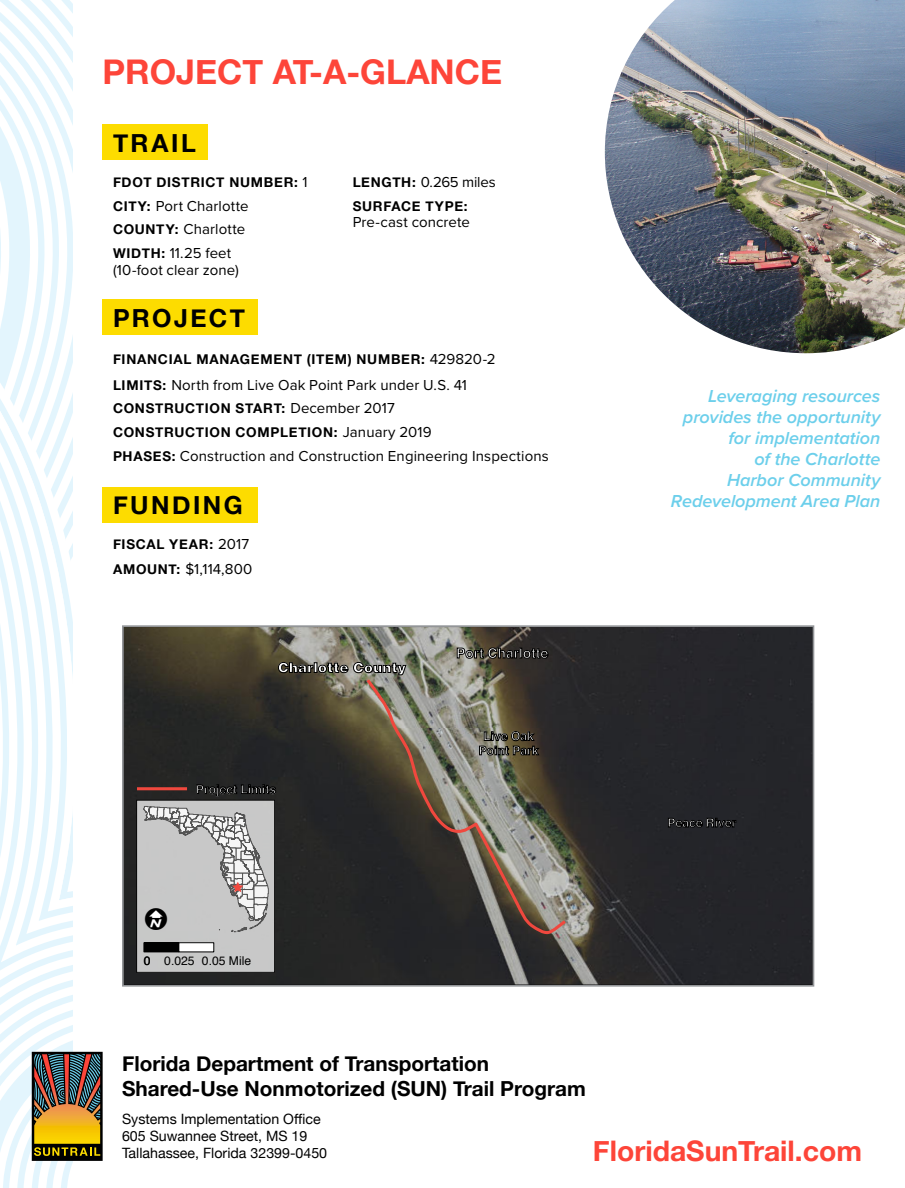
<style>
.page{position:relative;width:905px;height:1188px;background:#fff}
.page>*{position:absolute;margin:0;border:0;box-sizing:border-box;transform-origin:0 0}
.Subheading_2{font:700 34.05px "Helvetica Neue";color:#fd4539}
.Images{font:28.5px "ESRI North";color:#000}
.t1{font:700 28.35px "Helvetica Neue";color:#fd4539}
.Subheading_3{font:700 24.9px "Helvetica Neue";letter-spacing:.1em;color:#000}
.t2{font:700 20.7px/24.9px "Helvetica Neue";color:#000}
.t3{font:italic 600 18px/21px "Proxima Nova";letter-spacing:-.005em;color:#6ccfeb;text-align:right}
.t4{font:15px/16.4px "Proxima Nova";letter-spacing:.01em;color:#000}
.t5{font:15px "Proxima Nova";letter-spacing:-.015em;color:#000}
.t6{font:14.25px/17.1px "Helvetica Neue";color:#000}
.Images-2{font:900 13.8px "Helvetica";color:#fff}
.Images-3{font:700 13.8px "Helvetica";color:#fff}
.t7{font:700 13.5px "Helvetica Neue";letter-spacing:.055em;color:#000}
.Images-4{font:700 12.15px/14.4px "Helvetica";color:#fff;text-align:center}
.Images-5{font:12.15px "Helvetica";color:#000}
.s1{font-family:"Proxima Nova";font-weight:400;font-size:15px}
.s2{font-family:"Helvetica Neue";font-weight:700;font-size:13.5px}
</style>
<div class="page">
<svg style="left:0;top:0;width:103px;height:1188px"></svg>
<div style="left:102px;top:300px;width:156px;height:35px;background:#fddc00"></div>
<div style="left:102px;top:487px;width:156px;height:35px;background:#fddc00"></div>
<div style="left:102px;top:124px;width:106px;height:36px;background:#fddc00"></div>
<img style="left:125px;top:628px;width:686px;height:355px">
<svg style="left:278px;top:662px;width:128px;height:13px;background:#514f46"></svg>
<svg style="left:457px;top:648px;width:91px;height:11px"></svg>
<svg style="left:363px;top:676px;width:206px;height:261px;background:#605b51"></svg>
<div style="left:137px;top:800px;width:137px;height:172px;background:#c7c8c8"></div>
<div style="left:136px;top:800px;width:139px;height:173px;border:1px solid #000"></div>
<svg style="left:668px;top:818px;width:68px;height:10px"></svg>
<div style="left:144px;top:943px;width:35px;height:9px;background:#000"></div>
<div style="left:143px;top:942px;width:36px;height:10px;border:1px solid #000"></div>
<div style="left:179px;top:943px;width:35px;height:9px;background:#fff"></div>
<div style="left:178px;top:942px;width:36px;height:10px;border:1px solid #000"></div>
<svg style="left:143px;top:806px;width:126px;height:126px"></svg>
<hr style="left:137px;top:787px;width:50px;height:3px;background:#f0483e">
<svg style="left:196px;top:784px;width:80px;height:12px"></svg>
<div style="left:122px;top:625px;width:692px;height:362px;border:2px solid #939598"></div>
<img style="left:605px;top:0;width:299px;height:353px">
<h2 class="Subheading_2" style="left:102px;top:45px;width:401px">PROJECT AT-A-GLANCE</h2>
<h3 class="Subheading_3" style="left:113px;top:123px;width:84px">TRAIL</h3>
<p class="t7" style="left:113px;top:172px;width:196px">FDOT DISTRICT NUMBER: <span class="s1">1</span></p>
<p class="t4" style="left:113px;top:197px;width:137px"><span class="s2">CITY:</span> Port Charlotte</p>
<p class="t4" style="left:113px;top:221px;width:134px"><span class="s2">COUNTY:</span> Charlotte</p>
<p class="t4" style="left:113px;top:244px;width:127px"><span class="s2">WIDTH:</span> 11.25 feet (10-foot clear zone)</p>
<h3 class="Subheading_3" style="left:113px;top:298px;width:133px">PROJECT</h3>
<p class="t5" style="left:352px;top:171px;width:144px"><span class="s2">LENGTH:</span> 0.265 miles</p>
<p class="t7" style="left:352px;top:196px;width:116px">SURFACE TYPE:</p>
<p class="t4" style="left:352px;top:214px;width:119px">Pre-cast concrete</p>
<p class="t7" style="left:113px;top:349px;width:384px">FINANCIAL MANAGEMENT (ITEM) NUMBER: <span class="s1">429820-2</span></p>
<p class="t4" style="left:113px;top:376px;width:355px"><span class="s2">LIMITS:</span> North from Live Oak Point Park under U.S. 41</p>
<p class="t7" style="left:113px;top:398px;width:283px">CONSTRUCTION START: <span class="s1">December 2017</span></p>
<p class="t7" style="left:113px;top:422px;width:320px">CONSTRUCTION COMPLETION: <span class="s1">January 2019</span></p>
<p class="t4" style="left:113px;top:447px;width:437px"><span class="s2">PHASES:</span> Construction and Construction Engineering Inspections</p>
<h3 class="Subheading_3" style="left:113px;top:485px;width:131px">FUNDING</h3>
<p class="t7" style="left:113px;top:534px;width:138px">FISCAL YEAR: <span class="s1">2017</span></p>
<p class="t4" style="left:113px;top:561px;width:141px"><span class="s2">AMOUNT:</span> $1,114,800</p>
<p class="Images-2" style="left:278px;top:659px;width:129px">Charlotte County</p>
<p class="Images-4" style="left:196px;top:782px;width:82px">Project Limits</p>
<p class="Images" style="left:145px;top:903px;width:23px">I</p>
<p class="Images-5" style="left:144px;top:952px;width:109px">0 0.025 0.05 Mile</p>
<p class="Images-3" style="left:456px;top:642px;width:93px">Port Charlotte</p>
<p class="Images-4" style="left:478px;top:729px;width:62px">Live Oak<br>Point Park</p>
<p class="t3" style="left:671px;top:385px;width:211px">Leveraging resources provides the opportunity for implementation<br>of the Charlotte<br>Harbor Community<br>Redevelopment Area Plan</p>
<p class="Images-4" style="left:667px;top:816px;width:70px">Peace River</p>
<p class="t2" style="left:122px;top:1052px;width:465px">Florida Department of Transportation<br>Shared-Use Nonmotorized (SUN) Trail Program</p>
<p class="t6" style="left:122px;top:1111px;width:207px">Systems Implementation Office<br>605 Suwannee Street, MS 19<br>Tallahassee, Florida 32399-0450</p>
<p class="t1" style="left:593px;top:1129px;width:270px">FloridaSunTrail.com</p>
</div>
